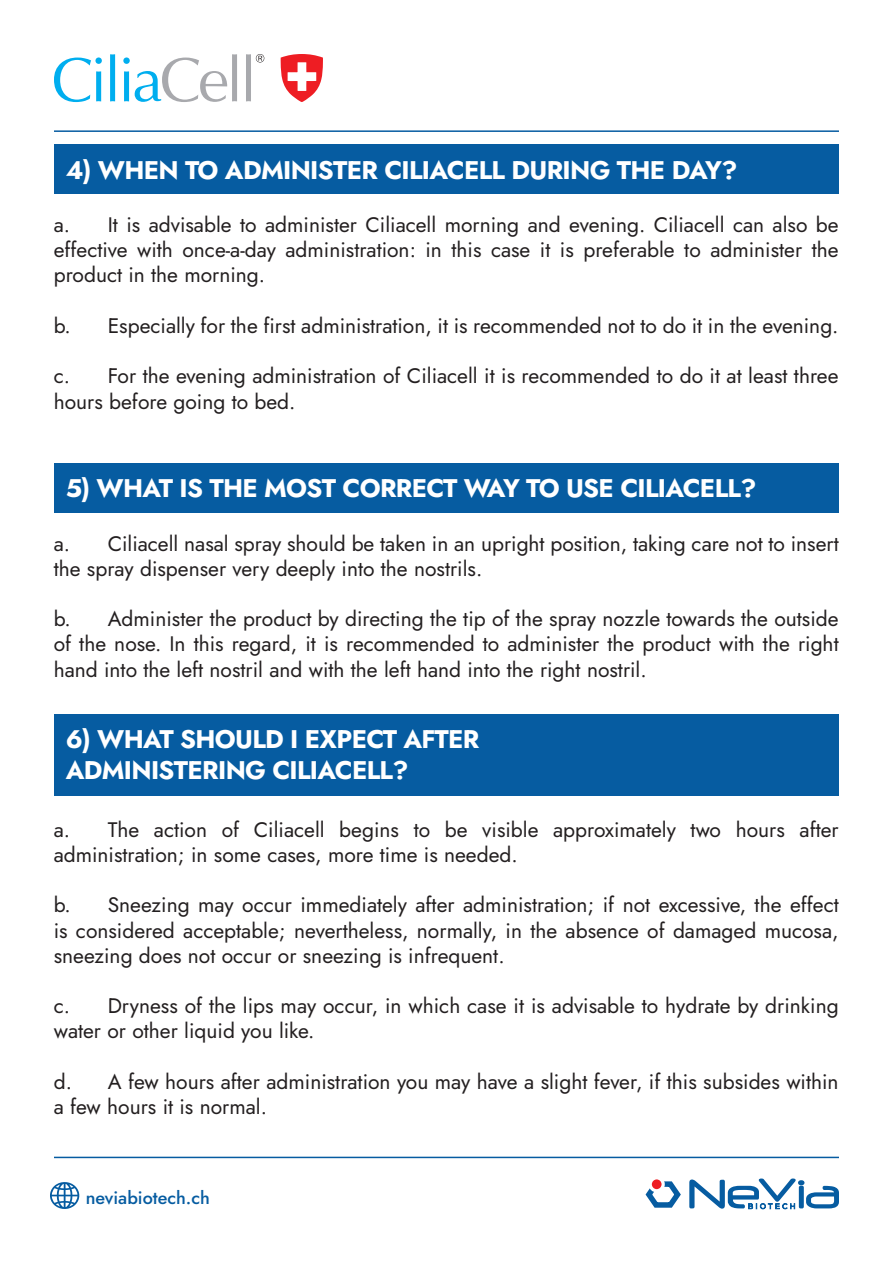
<style>
.page{position:relative;width:893px;height:1263px;background:#fff}
.page>*{position:absolute;margin:0;border:0;box-sizing:border-box;transform-origin:0 0}
.Paragraph_Style_1{font:700 25.5px/30.6px "Jost";letter-spacing:-.025em;color:#fff}
.t1{font:21px/25.2px "Jost";color:#231f20}
.t2{font:500 18px "Jost";color:#065ca1}
</style>
<div class="page">
<svg style="left:54px;top:57px;width:48px;height:45px"></svg>
<svg style="left:110px;top:54px;width:5px;height:47px"></svg>
<svg style="left:123px;top:54px;width:114px;height:48px"></svg>
<svg style="left:246px;top:54px;width:18px;height:47px"></svg>
<svg style="left:281px;top:54px;width:42px;height:48px"></svg>
<svg style="left:645px;top:1178px;width:194px;height:32px"></svg>
<hr style="left:54px;top:130px;width:785px;height:2px;background:#065ca1">
<hr style="left:54px;top:1157px;width:785px;height:1px;background:#065ca1">
<div style="left:54px;top:145px;width:785px;height:49px;background:#065ca1"></div>
<div style="left:54px;top:463px;width:785px;height:49px;background:#065ca1"></div>
<div style="left:54px;top:714px;width:785px;height:81px;background:#065ca1"></div>
<svg style="left:50px;top:1182px;width:30px;height:27px"></svg>
<p class="Paragraph_Style_1" style="left:66px;top:155px;width:673px">4) WHEN TO ADMINISTER CILIACELL DURING THE DAY?</p>
<p class="t1" style="left:54px;top:212px;width:786px;text-align:justify">a. It is advisable to administer Ciliacell morning and evening. Ciliacell can also be effective with once-a-day administration: in this case it is preferable to administer the product in the morning.</p>
<p class="t1" style="left:54px;top:313px;width:786px">b. Especially for the first administration, it is recommended not to do it in the evening.</p>
<p class="t1" style="left:54px;top:364px;width:786px">c. For the evening administration of Ciliacell it is recommended to do it at least three hours before going to bed.</p>
<p class="Paragraph_Style_1" style="left:66px;top:473px;width:692px">5) WHAT IS THE MOST CORRECT WAY TO USE CILIACELL?</p>
<p class="t1" style="left:54px;top:531px;width:787px">a. Ciliacell nasal spray should be taken in an upright position, taking care not to insert the spray dispenser very deeply into the nostrils.</p>
<p class="t1" style="left:54px;top:606px;width:786px;text-align:justify">b. Administer the product by directing the tip of the spray nozzle towards the outside of the nose. In this regard, it is recommended to administer the product with the right hand into the left nostril and with the left hand into the right nostril.</p>
<p class="Paragraph_Style_1" style="left:66px;top:724px;width:415px">6) WHAT SHOULD I EXPECT AFTER<br>ADMINISTERING CILIACELL?</p>
<p class="t1" style="left:54px;top:817px;width:786px">a. The action of Ciliacell begins to be visible approximately two hours after administration; in some cases, more time is needed.</p>
<p class="t1" style="left:54px;top:893px;width:786px;text-align:justify">b. Sneezing may occur immediately after administration; if not excessive, the effect is considered acceptable; nevertheless, normally, in the absence of damaged mucosa, sneezing does not occur or sneezing is infrequent.</p>
<p class="t1" style="left:54px;top:993px;width:786px">c. Dryness of the lips may occur, in which case it is advisable to hydrate by drinking water or other liquid you like.</p>
<p class="t1" style="left:54px;top:1069px;width:786px">d. A few hours after administration you may have a slight fever, if this subsides within a few hours it is normal.</p>
<p class="t2" style="left:86px;top:1185px;width:126px">neviabiotech.ch</p>
</div>
